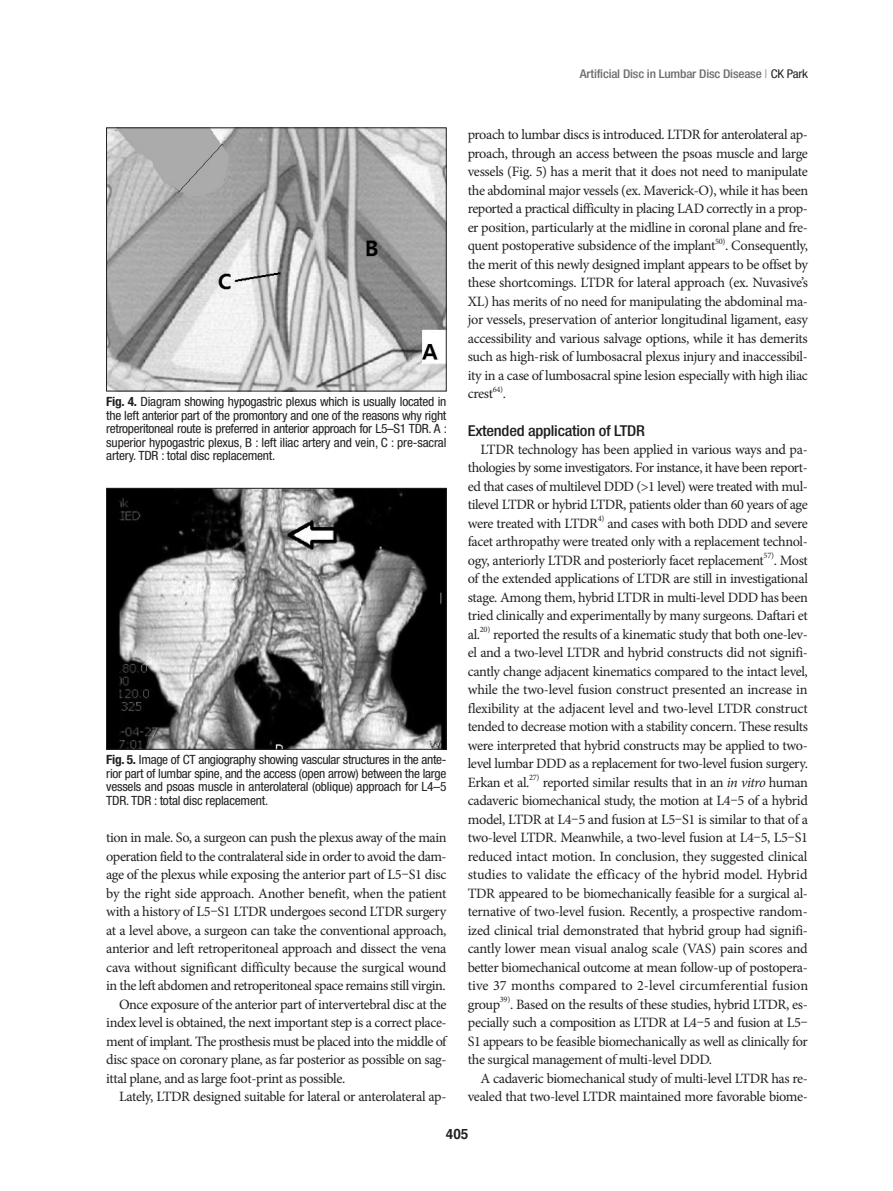
<style>
.page{position:relative;width:893px;height:1191px;background:#fff}
.page>*{position:absolute;margin:0;border:0;box-sizing:border-box;transform-origin:0 0}
._1_꼴{font:500 condensed 15px "Helvetica Neue LT Std";letter-spacing:-.015em;color:#231f20;scale:1.1 1}
.본문_JKNS{font:14.25px/18.5px "Minion Pro";letter-spacing:-.03em;color:#231f20;text-align:justify}
.t1{font:700 14.25px "Helvetica";color:#231f20;scale:.95 1}
.그림제목_JKN_s{font:condensed 12.75px/13.5px "Helvetica Neue LT Std";letter-spacing:-.015em;color:#231f20;text-align:justify;scale:1.05 1}
.t2{font:500 condensed 12px "Helvetica Neue LT Std";letter-spacing:-.015em;color:#6c6d70;scale:1.1 1}
.본문_JKNS-2{font:8.25px "Minion Pro";letter-spacing:-.025em;color:#231f20}
.s1{color:#a8a9ad}
.s2{font-weight:400;color:#231f20}
.s3{font-weight:700}
.s4{font-style:italic}
</style>
<div class="page">
<img style="left:108px;top:130px;width:336px;height:259px">
<img style="left:108px;top:490px;width:336px;height:257px">
<div style="left:106px;top:488px;width:340px;height:261px;border:1px solid #231f20"></div>
<p class="t2" style="left:580px;top:67px;width:209px">Artificial Disc in Lumbar Disc Disease <span class="s1">|</span> <span class="s2">CK Park</span></p>
<p class="그림제목_JKN_s" style="left:106px;top:395px;width:326px"><span class="s3">Fig. 4.</span> Diagram showing hypogastric plexus which is usually located in the left anterior part of the promontory and one of the reasons why right retroperitoneal route is preferred in anterior approach for L5–S1 TDR. A : superior hypogastric plexus, B : left iliac artery and vein, C : pre-sacral artery. TDR : total disc replacement.</p>
<p class="그림제목_JKN_s" style="left:106px;top:753px;width:325px"><span class="s3">Fig. 5.</span> Image of CT angiography showing vascular structures in the ante&shy;rior part of lumbar spine, and the access (open arrow) between the large vessels and psoas muscle in anterolateral (oblique) approach for L4–5<br>TDR. TDR : total disc replacement.</p>
<p class="본문_JKNS" style="left:106px;top:828px;width:342px">tion in male. So, a surgeon can push the plexus away of the main operation field to the contralateral side in order to avoid the dam&shy;age of the plexus while exposing the anterior part of L5–S1 disc by the right side approach. Another benefit, when the patient with a history of L5–S1 LTDR undergoes second LTDR surgery at a level above, a surgeon can take the conventional approach, anterior and left retroperitoneal approach and dissect the vena cava without significant difficulty because the surgical wound in the left abdomen and retroperitoneal space remains still virgin.</p>
<p class="본문_JKNS" style="left:106px;top:994px;width:342px;text-indent:13px">Once exposure of the anterior part of intervertebral disc at the index level is obtained, the next important step is a correct place&shy;ment of implant. The prosthesis must be placed into the middle of disc space on coronary plane, as far posterior as possible on sag&shy;ittal plane, and as large foot-print as possible.</p>
<p class="본문_JKNS" style="left:119px;top:1087px;width:329px">Lately, LTDR designed suitable for lateral or anterolateral ap-</p>
<p class="본문_JKNS" style="left:468px;top:126px;width:342px">proach to lumbar discs is introduced. LTDR for anterolateral ap&shy;proach, through an access between the psoas muscle and large vessels (Fig. 5) has a merit that it does not need to manipulate the abdominal major vessels (ex. Maverick-O), while it has been reported a practical difficulty in placing LAD correctly in a prop&shy;er position, particularly at the midline in coronal plane and fre&shy;quent postoperative subsidence of the implant</p>
<p class="본문_JKNS-2" style="left:715px;top:235px;width:12px">50)</p>
<p class="본문_JKNS" style="left:468px;top:237px;width:342px;text-indent:257px">. Consequently, the merit of this newly designed implant appears to be offset by these shortcomings. LTDR for lateral approach (ex. Nuvasive’s XL) has merits of no need for manipulating the abdominal ma&shy;jor vessels, preservation of anterior longitudinal ligament, easy accessibility and various salvage options, while it has demerits such as high-risk of lumbosacral plexus injury and inaccessibil&shy;ity in a case of lumbosacral spine lesion especially with high iliac crest</p>
<p class="본문_JKNS-2" style="left:493px;top:383px;width:12px">64)</p>
<p class="본문_JKNS" style="left:503px;top:385px;width:5px">.</p>
<p class="_1_꼴" style="left:468px;top:422px;width:163px">Extended application of LTDR</p>
<p class="본문_JKNS" style="left:468px;top:440px;width:342px;text-indent:13px">LTDR technology has been applied in various ways and pa&shy;thologies by some investigators. For instance, it have been report&shy;ed that cases of multilevel DDD (&gt;1 level) were treated with mul&shy;tilevel LTDR or hybrid LTDR, patients older than 60 years of age were treated with LTDR</p>
<p class="본문_JKNS-2" style="left:598px;top:513px;width:8px">4)</p>
<p class="본문_JKNS" style="left:468px;top:514px;width:342px;text-indent:140px">and cases with both DDD and severe facet arthropathy were treated only with a replacement technol&shy;ogy, anteriorly LTDR and posteriorly facet replacement</p>
<p class="본문_JKNS-2" style="left:764px;top:550px;width:12px">57)</p>
<p class="본문_JKNS" style="left:468px;top:551px;width:342px;text-indent:306px">. Most of the extended applications of LTDR are still in investigational stage. Among them, hybrid LTDR in multi-level DDD has been tried clinically and experimentally by many surgeons. Daftari et al.</p>
<p class="본문_JKNS-2" style="left:480px;top:624px;width:12px">20)</p>
<p class="본문_JKNS" style="left:468px;top:625px;width:342px;text-indent:25px">reported the results of a kinematic study that both one-lev&shy;el and a two-level LTDR and hybrid constructs did not signifi&shy;cantly change adjacent kinematics compared to the intact level, while the two-level fusion construct presented an increase in flexibility at the adjacent level and two-level LTDR construct tended to decrease motion with a stability concern. These results were interpreted that hybrid constructs may be applied to two&shy;level lumbar DDD as a replacement for two-level fusion surgery.<br>Erkan et al.</p>
<p class="본문_JKNS-2" style="left:529px;top:772px;width:12px">27)</p>
<p class="본문_JKNS" style="left:468px;top:773px;width:342px;text-indent:75px">reported similar results that in an <span class="s4">in vitro</span> human cadaveric biomechanical study, the motion at L4–5 of a hybrid model, LTDR at L4–5 and fusion at L5–S1 is similar to that of a two-level LTDR. Meanwhile, a two-level fusion at L4–5, L5–S1 reduced intact motion. In conclusion, they suggested clinical studies to validate the efficacy of the hybrid model. Hybrid TDR appeared to be biomechanically feasible for a surgical al&shy;ternative of two-level fusion. Recently, a prospective random&shy;ized clinical trial demonstrated that hybrid group had signifi&shy;cantly lower mean visual analog scale (VAS) pain scores and better biomechanical outcome at mean follow-up of postopera&shy;tive 37 months compared to 2-level circumferential fusion group</p>
<p class="본문_JKNS-2" style="left:500px;top:994px;width:12px">39)</p>
<p class="본문_JKNS" style="left:468px;top:995px;width:342px;text-indent:42px">. Based on the results of these studies, hybrid LTDR, es&shy;pecially such a composition as LTDR at L4–5 and fusion at L5– S1 appears to be feasible biomechanically as well as clinically for the surgical management of multi-level DDD.</p>
<p class="본문_JKNS" style="left:468px;top:1069px;width:342px;text-align:right">A cadaveric biomechanical study of multi-level LTDR has re&shy;vealed that two-level LTDR maintained more favorable biome-</p>
<p class="t1" style="left:446px;top:1123px;width:25px">405</p>
</div>
